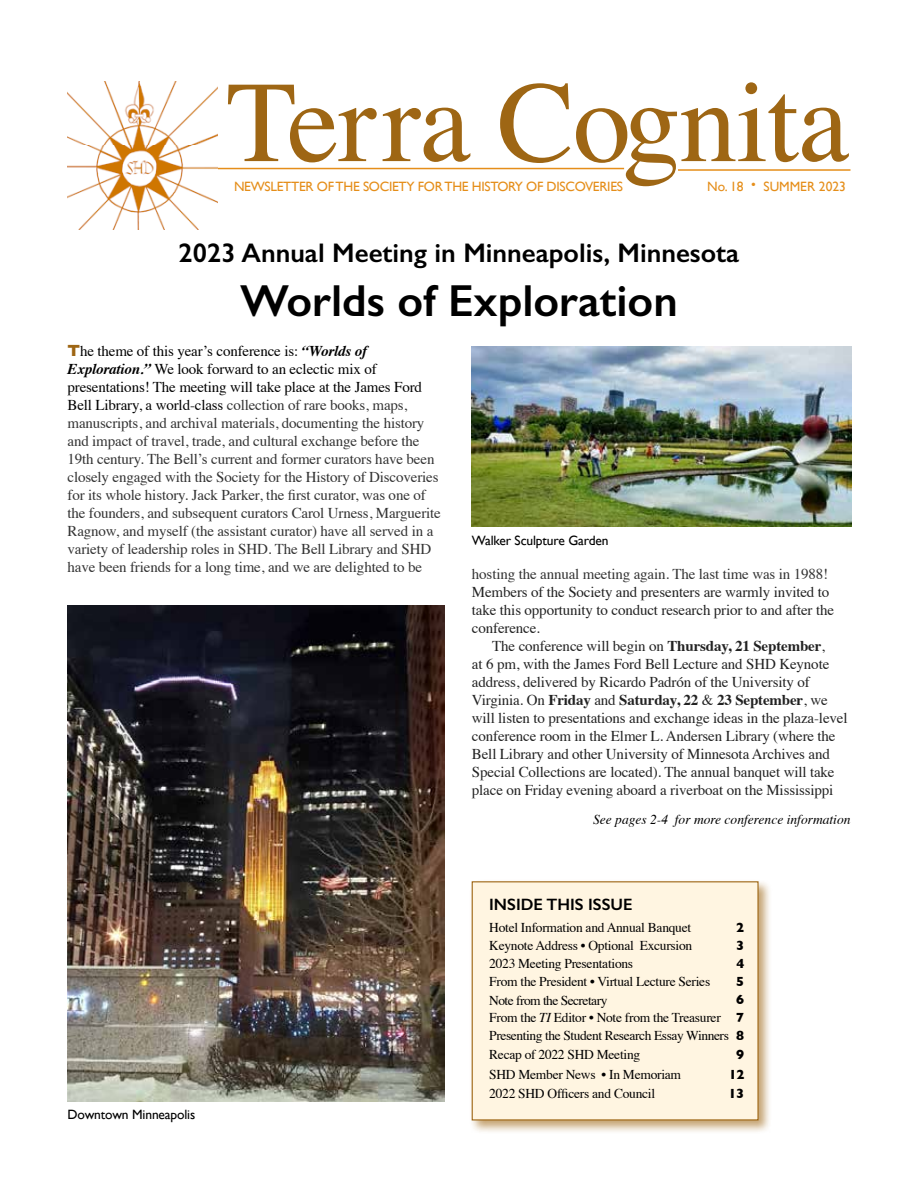
<style>
.page{position:relative;width:918px;height:1188px;background:#fff}
.page>*{position:absolute;margin:0;border:0;box-sizing:border-box;transform-origin:0 0}
.t1{font:115.5px "Times";letter-spacing:-.01em;color:#9e6614}
.t2{font:600 45px "Gill Sans";color:#000}
.t3{font:600 27px "Gill Sans";color:#000}
.t4{font:600 16.5px "Gill Sans";color:#000}
.t5{font:15px/18px "Times";letter-spacing:-.01em;color:#333}
.t6{font:15px/18px "Times";letter-spacing:-.01em;color:#222}
.t7{font:13.5px/18px "Times";letter-spacing:-.02em;color:#000}
.t8{font:13.5px "Gill Sans";letter-spacing:-.02em;color:#e58e1a}
.t9{font:13.5px "Gill Sans";letter-spacing:-.01em;color:#000}
.t10{font:italic 13.5px "Times";color:#000}
.t11{font:13.5px "Times";letter-spacing:-.04em;color:#000}
.t12{font:13.5px "Gill Sans";color:#e58e1a}
.t13{font:700 13.5px "Gill Sans";color:#000}
.s1{font-family:"Gill Sans";font-weight:700;font-size:16.5px;color:#9e6614}
.s2{color:#000}
.s3{font-weight:700;font-style:italic;color:#000}
.s4{font-weight:700}
.s5{font-style:italic}
.s6{font-family:"Gill Sans";font-weight:700}
</style>
<div class="page">
<hr style="left:181px;top:168px;width:443px;height:1px;background:#e58e1a">
<hr style="left:678px;top:169px;width:172px;height:2px;background:#e58e1a">
<div style="left:469px;top:879px;width:303px;height:255px;background:#9e6614;opacity:.6"></div>
<div style="left:472px;top:881px;width:287px;height:239px;background:#fff5e1;border:1px solid #9e6614"></div>
<img style="left:68px;top:606px;width:377px;height:495px">
<img style="left:472px;top:347px;width:379px;height:179px">
<img style="left:68px;top:81px;width:149px;height:148px">
<h1 class="t1" style="left:226px;top:14px;width:624px">Terra Cognita</h1>
<p class="t8" style="left:234px;top:178px;width:391px">NEWSLETTER OF THE SOCIETY FOR THE HISTORY OF DISCOVERIES</p>
<p class="t12" style="left:707px;top:178px;width:140px">No. 18 • SUMMER 2023</p>
<h3 class="t3" style="left:179px;top:236px;width:562px">2023 Annual Meeting in Minneapolis, Minnesota</h3>
<h2 class="t2" style="left:240px;top:273px;width:439px">Worlds of Exploration</h2>
<p class="t5" style="left:67px;top:341px;width:375px"><span class="s1">T</span><span class="s2">he theme of this year’s conference is:</span> <span class="s3">“Worlds of Exploration.”</span> <span class="s2">We look forward to an eclectic mix of presentations! The meeting will take place at the James Ford Bell Library, a world-class</span> collection of rare books, maps, manuscripts, and archival materials, documenting the history and impact of travel, trade, and cultural exchange before the 19th century. The Bell’s current and former curators have been closely engaged with the Society for the History of Discoveries for its whole history. Jack Parker, the first curator, was one of the founders, and subsequent curators Carol Urness, Marguerite Ragnow, and myself (the assistant curator) have all served in a variety of leadership roles in SHD. The Bell Library and SHD have been friends for a long time, and we are delighted to be</p>
<p class="t9" style="left:68px;top:1106px;width:129px">Downtown Minneapolis</p>
<p class="t9" style="left:472px;top:533px;width:138px">Walker Sculpture Garden</p>
<p class="t5" style="left:472px;top:564px;width:358px">hosting the annual meeting again. The last time was in 1988!</p>
<p class="t6" style="left:472px;top:582px;width:364px">Members of the Society and presenters are warmly invited to take this opportunity to conduct research prior to and after the conference.</p>
<p class="t6" style="left:472px;top:636px;width:377px;text-indent:20px">The conference will begin on <span class="s4">Thursday, 21 September</span>,<br>at 6 pm, with the James Ford Bell Lecture and SHD Keynote address, delivered by Ricardo Padrón of the University of Virginia. On <span class="s4">Friday</span> and <span class="s4">Saturday, 22</span> &amp; <span class="s4">23 September</span>, we will listen to presentations and exchange ideas in the plaza-level conference room in the Elmer L. Andersen Library (where the Bell Library and other University of Minnesota Archives and Special Collections are located). The annual banquet will take place on Friday evening aboard a riverboat on the Mississippi</p>
<p class="t10" style="left:593px;top:808px;width:259px">See pages 2-4 for more conference information</p>
<p class="t4" style="left:489px;top:895px;width:145px">INSIDE THIS ISSUE</p>
<p class="t7" style="left:489px;top:917px;width:204px">Hotel Information and Annual Banquet</p>
<p class="t13" style="left:736px;top:917px;width:10px">2</p>
<p class="t7" style="left:489px;top:935px;width:205px">Keynote Address • Optional Excursion</p>
<p class="t13" style="left:736px;top:935px;width:10px">3</p>
<p class="t7" style="left:489px;top:953px;width:145px">2023 Meeting Presentations</p>
<p class="t13" style="left:736px;top:953px;width:10px">4</p>
<p class="t7" style="left:489px;top:971px;width:223px">From the President • Virtual Lecture Series</p>
<p class="t13" style="left:736px;top:971px;width:10px">5</p>
<p class="t11" style="left:489px;top:988px;width:120px">Note from the Secretary</p>
<p class="t13" style="left:736px;top:989px;width:10px">6</p>
<p class="t7" style="left:489px;top:1007px;width:257px">From the <span class="s5">TI</span> Editor • Note from the Treasurer <span class="s6">7<br></span>Presenting the Student Research Essay Winners <span class="s6">8</span></p>
<p class="t7" style="left:489px;top:1045px;width:152px">Recap of 2022 SHD Meeting</p>
<p class="t13" style="left:736px;top:1044px;width:10px">9</p>
<p class="t7" style="left:489px;top:1064px;width:193px">SHD Member News • In Memoriam</p>
<p class="t13" style="left:729px;top:1064px;width:17px">12</p>
<p class="t7" style="left:489px;top:1084px;width:167px">2022 SHD Officers and Council</p>
<p class="t13" style="left:728px;top:1083px;width:17px">13</p>
</div>
